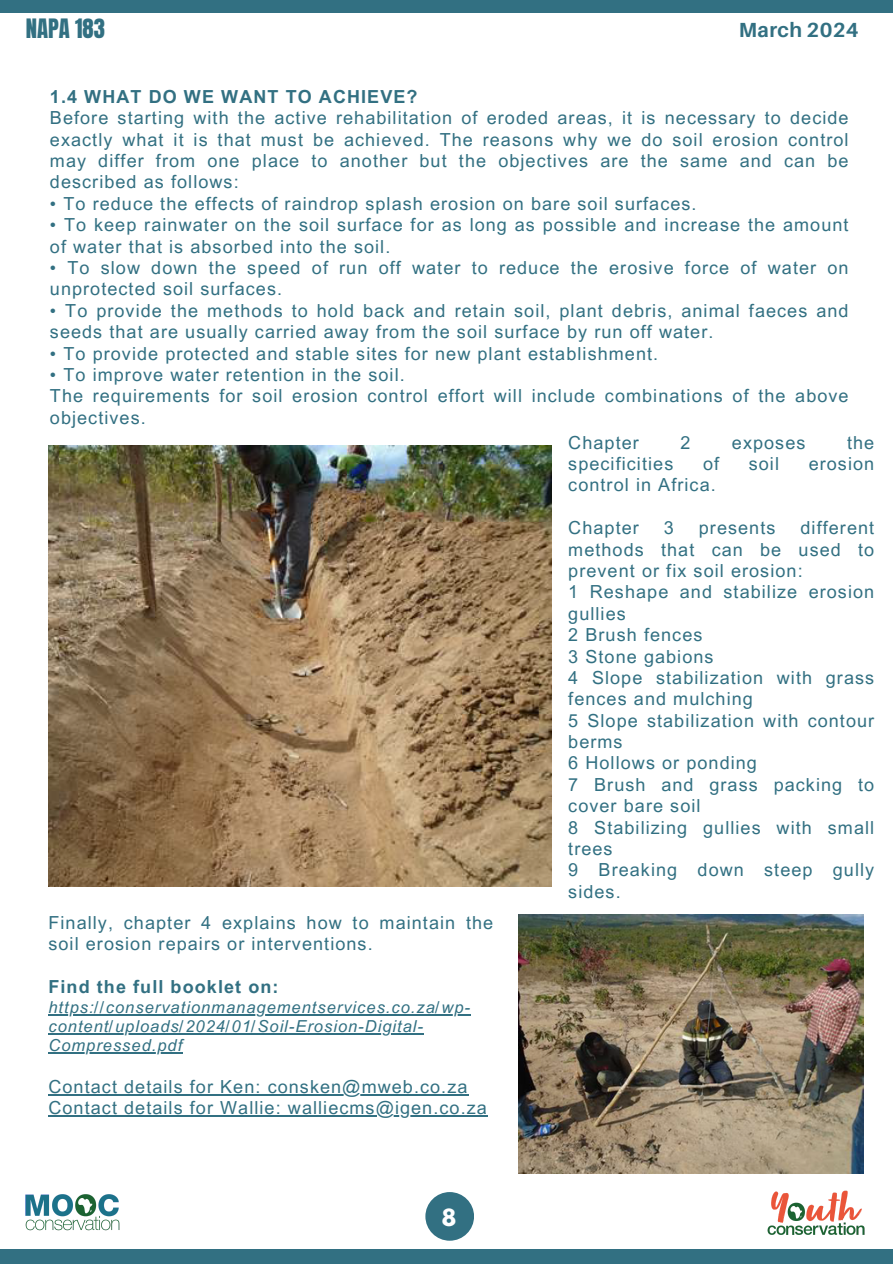
<style>
.page{position:relative;width:893px;height:1264px;background:#fff}
.page>*{position:absolute;margin:0;border:0;box-sizing:border-box;transform-origin:0 0}
.t1{font:22.65px "Anton";color:#327082}
.t2{font:700 21px "League Spartan";color:#fff}
.t3{font:700 20.4px "Aileron";letter-spacing:.015em;color:#327082}
.t4{font:18px/21.3px "Arial MT Pro";letter-spacing:.06em;color:#327082}
.t5{font:700 18px "Arial MT Pro";letter-spacing:.06em;color:#327082}
.t6{font:italic 16.5px/19.2px "Arial MT Pro";letter-spacing:.06em;color:#327082}
</style>
<div class="page">
<div style="left:0;top:0;width:892px;height:12px;background:#327082"></div>
<div style="left:0;top:1249px;width:892px;height:14px;background:#327082"></div>
<img style="left:25px;top:1194px;width:95px;height:37px">
<img style="left:767px;top:1190px;width:96px;height:45px">
<div style="left:425px;top:1191px;width:49px;height:49px;background:#327082;border-radius:50%"></div>
<img style="left:48px;top:445px;width:504px;height:441px">
<img style="left:518px;top:914px;width:345px;height:259px">
<hr style="left:48px;top:1014px;width:423px;height:1px;background:#327082">
<hr style="left:48px;top:1033px;width:376px;height:1px;background:#327082">
<hr style="left:48px;top:1052px;width:135px;height:1px;background:#327082">
<hr style="left:48px;top:1093px;width:420px;height:2px;background:#327082">
<hr style="left:48px;top:1115px;width:440px;height:1px;background:#327082">
<p class="t1" style="left:26px;top:12px;width:81px">NAPA 183</p>
<p class="t3" style="left:739px;top:17px;width:121px">March 2024</p>
<p class="t5" style="left:50px;top:90px;width:369px">1.4 WHAT DO WE WANT TO ACHIEVE?</p>
<p class="t4" style="left:50px;top:110px;width:800px;text-align:justify">Before starting with the active rehabilitation of eroded areas, it is necessary to decide exactly what it is that must be achieved. The reasons why we do soil erosion control may differ from one place to another but the objectives are the same and can be described as follows:</p>
<p class="t4" style="left:50px;top:195px;width:648px">• To reduce the effects of raindrop splash erosion on bare soil surfaces.</p>
<p class="t4" style="left:50px;top:216px;width:800px">• To keep rainwater on the soil surface for as long as possible and increase the amount of water that is absorbed into the soil.</p>
<p class="t4" style="left:50px;top:259px;width:800px">• To slow down the speed of run off water to reduce the erosive force of water on unprotected soil surfaces.</p>
<p class="t4" style="left:50px;top:302px;width:800px">• To provide the methods to hold back and retain soil, plant debris, animal faeces and seeds that are usually carried away from the soil surface by run off water.</p>
<p class="t4" style="left:50px;top:345px;width:609px">• To provide protected and stable sites for new plant establishment.</p>
<p class="t4" style="left:50px;top:366px;width:800px">• To improve water retention in the soil.<br>The requirements for soil erosion control effort will include combinations of the above objectives.</p>
<p class="t4" style="left:568px;top:434px;width:72px">Chapter</p>
<p class="t4" style="left:680px;top:434px;width:12px">2</p>
<p class="t4" style="left:731px;top:434px;width:75px">exposes</p>
<p class="t4" style="left:847px;top:434px;width:29px">the</p>
<p class="t4" style="left:568px;top:455px;width:106px">specificities</p>
<p class="t4" style="left:703px;top:455px;width:18px">of</p>
<p class="t4" style="left:748px;top:455px;width:32px">soil</p>
<p class="t4" style="left:808px;top:455px;width:67px">erosion</p>
<p class="t4" style="left:568px;top:476px;width:149px">control in Africa.</p>
<p class="t4" style="left:568px;top:519px;width:72px">Chapter</p>
<p class="t4" style="left:663px;top:519px;width:12px">3</p>
<p class="t4" style="left:698px;top:519px;width:78px">presents</p>
<p class="t4" style="left:568px;top:519px;width:307px;text-indent:232px">different methods that can be used to prevent or fix soil erosion:<br>1 Reshape and stabilize erosion gullies<br>2 Brush fences<br>3 Stone gabions<br>4 Slope stabilization with grass fences and mulching<br>5 Slope stabilization with contour berms<br>6 Hollows or ponding<br>7 Brush and grass packing to cover bare soil<br>8 Stabilizing gullies with small trees<br>9 Breaking down steep gully sides.</p>
<p class="t4" style="left:48px;top:913px;width:446px">Finally, chapter 4 explains how to maintain the soil erosion repairs or interventions.</p>
<p class="t5" style="left:48px;top:979px;width:231px">Find the full booklet on:</p>
<p class="t6" style="left:48px;top:999px;width:423px">https://conservationmanagementservices.co.za/wp&shy;content/uploads/2024/01/Soil-Erosion-Digital-<br>Compressed.pdf</p>
<p class="t4" style="left:48px;top:1078px;width:440px">Contact details for Ken: consken@mweb.co.za<br>Contact details for Wallie: walliecms@igen.co.za</p>
<p class="t2" style="left:442px;top:1206px;width:16px">8</p>
</div>
